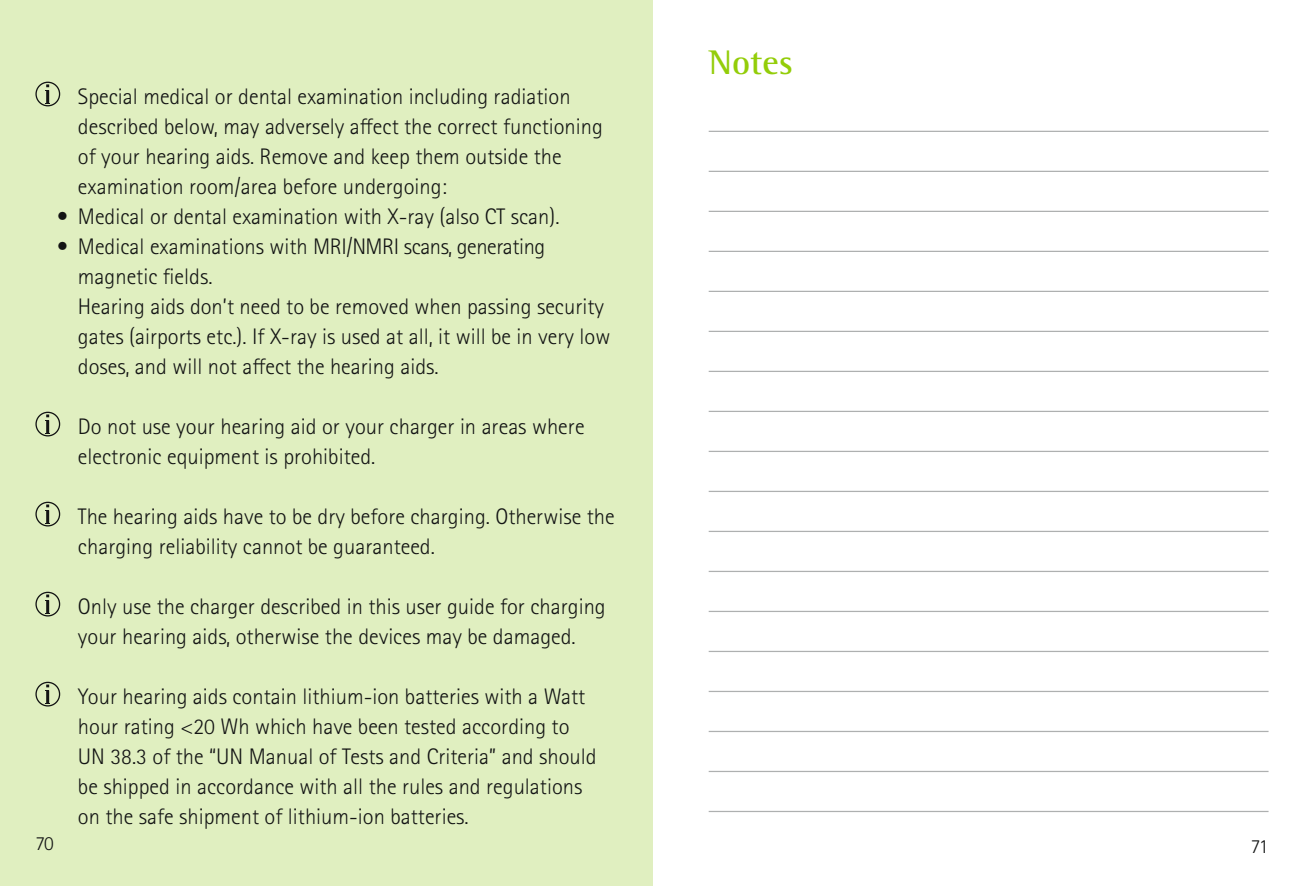
<style>
.page{position:relative;width:1304px;height:886px;background:#fff}
.page>*{position:absolute;margin:0;border:0;box-sizing:border-box;transform-origin:0 0}
.t1{font:700 35px "Rotis Semi Serif Pro";color:#93cd09}
.t2{font:300 22.5px/30px "Rotis Sans Serif Pro";color:#131414}
.t3{font:300 20px "Rotis Sans Serif Pro";color:#131414}
</style>
<div class="page">
<div style="left:0;top:0;width:652px;height:886px;background:#e0efc0"></div>
<svg style="left:35px;top:82px;width:25px;height:24px"></svg>
<svg style="left:35px;top:412px;width:25px;height:24px"></svg>
<svg style="left:35px;top:502px;width:25px;height:24px"></svg>
<svg style="left:35px;top:592px;width:25px;height:24px"></svg>
<svg style="left:35px;top:682px;width:25px;height:24px"></svg>
<hr style="left:709px;top:131px;width:560px;height:1px;background:#aeb0b0">
<hr style="left:709px;top:171px;width:560px;height:1px;background:#aeb0b0">
<hr style="left:709px;top:211px;width:560px;height:1px;background:#aeb0b0">
<hr style="left:709px;top:251px;width:560px;height:1px;background:#aeb0b0">
<hr style="left:709px;top:291px;width:560px;height:1px;background:#aeb0b0">
<hr style="left:709px;top:331px;width:560px;height:1px;background:#aeb0b0">
<hr style="left:709px;top:371px;width:560px;height:1px;background:#aeb0b0">
<hr style="left:709px;top:411px;width:560px;height:1px;background:#aeb0b0">
<hr style="left:709px;top:451px;width:560px;height:1px;background:#aeb0b0">
<hr style="left:709px;top:491px;width:560px;height:1px;background:#aeb0b0">
<hr style="left:709px;top:531px;width:560px;height:1px;background:#aeb0b0">
<hr style="left:709px;top:571px;width:560px;height:1px;background:#aeb0b0">
<hr style="left:709px;top:611px;width:560px;height:1px;background:#aeb0b0">
<hr style="left:709px;top:651px;width:560px;height:1px;background:#aeb0b0">
<hr style="left:709px;top:691px;width:560px;height:1px;background:#aeb0b0">
<hr style="left:709px;top:731px;width:560px;height:1px;background:#aeb0b0">
<hr style="left:709px;top:771px;width:560px;height:1px;background:#aeb0b0">
<hr style="left:709px;top:811px;width:560px;height:1px;background:#aeb0b0">
<p class="t2" style="left:78px;top:83px;width:526px">Special medical or dental examination including radiation described below, may adversely affect the correct functioning of your hearing aids. Remove and keep them outside the examination room/area before undergoing:</p>
<p class="t2" style="left:57px;top:203px;width:504px">• Medical or dental examination with X-ray (also CT scan).</p>
<p class="t2" style="left:78px;top:233px;width:534px;text-indent:-21px">• Medical examinations with MRI/NMRI scans, generating magnetic fields.<br>Hearing aids don’t need to be removed when passing security gates (airports etc.). If X-ray is used at all, it will be in very low doses, and will not affect the hearing aids.</p>
<p class="t2" style="left:78px;top:413px;width:508px">Do not use your hearing aid or your charger in areas where electronic equipment is prohibited.</p>
<p class="t2" style="left:78px;top:503px;width:538px">The hearing aids have to be dry before charging. Otherwise the charging reliability cannot be guaranteed.</p>
<p class="t2" style="left:78px;top:593px;width:529px">Only use the charger described in this user guide for charging your hearing aids, otherwise the devices may be damaged.</p>
<p class="t2" style="left:78px;top:683px;width:520px">Your hearing aids contain lithium-ion batteries with a Watt hour rating &lt;20 Wh which have been tested according to UN 38.3 of the “UN Manual of Tests and Criteria” and should be shipped in accordance with all the rules and regulations on the safe shipment of lithium-ion batteries.</p>
<h1 class="t1" style="left:709px;top:48px;width:86px">Notes</h1>
<p class="t3" style="left:35px;top:835px;width:20px">70</p>
<p class="t3" style="left:1251px;top:837px;width:19px">71</p>
</div>
